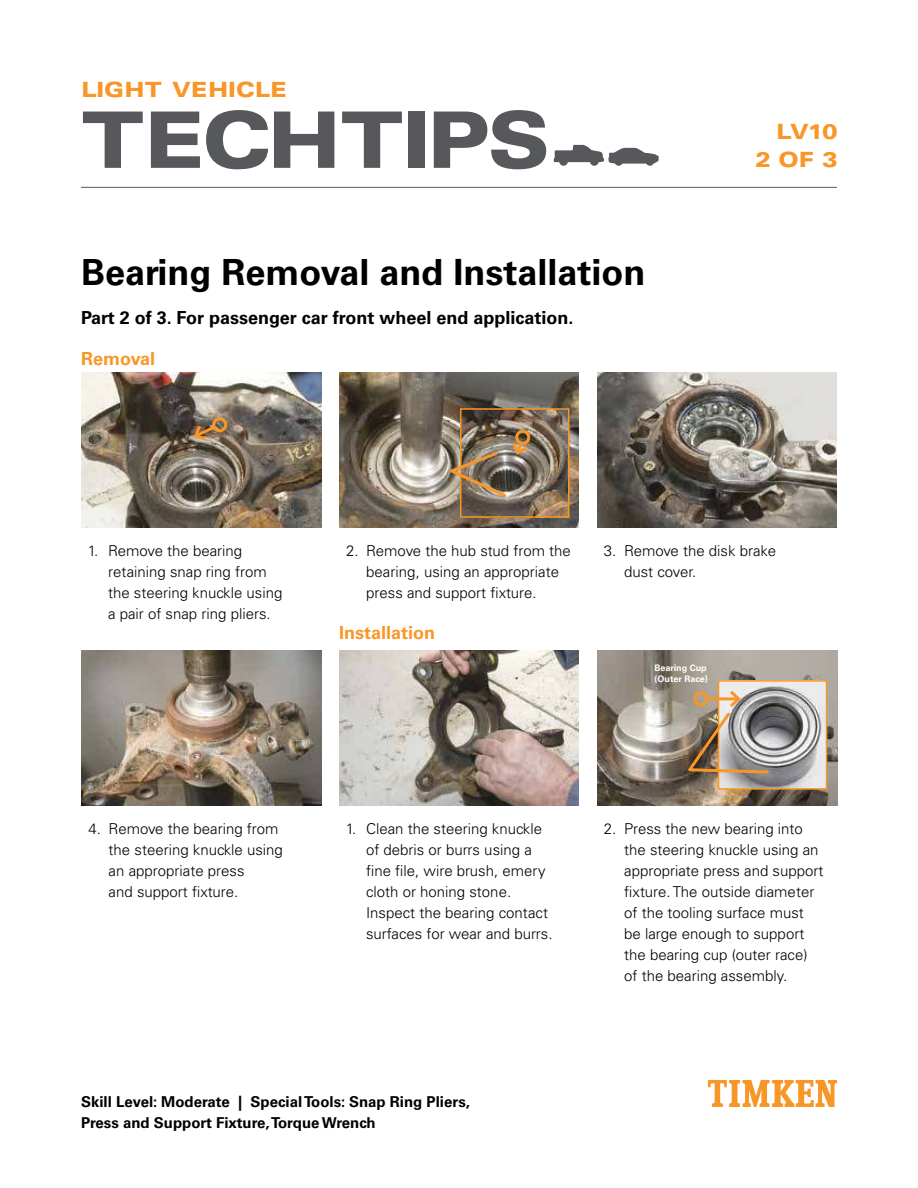
<style>
.page{position:relative;width:918px;height:1188px;background:#fff}
.page>*{position:absolute;margin:0;border:0;box-sizing:border-box;transform-origin:0 0}
.t1{font:900 expanded 78px "Univers LT Std";letter-spacing:-.04em;color:#57585b}
.t2{font:700 36px "Univers LT Std";color:#000}
.t3{font:900 expanded 21px "Univers LT Std";color:#f89728}
.t4{font:700 18px "Univers LT Std";color:#000}
.t5{font:700 18px "Univers LT Std";color:#f89728}
.t6{font:300 15px/21px "Univers LT Std";color:#000}
.t7{font:700 15px/21px "Univers LT Std";color:#000}
.t8{font:700 9px/10.8px "Univers LT Std";color:#fff}
</style>
<div class="page">
<svg style="left:708px;top:1080px;width:129px;height:27px"></svg>
<hr style="left:81px;top:187px;width:756px;height:1px;background:#57585b">
<svg style="left:554px;top:145px;width:105px;height:21px"></svg>
<img style="left:81px;top:373px;width:240px;height:155px">
<img style="left:597px;top:373px;width:240px;height:155px">
<img style="left:81px;top:651px;width:240px;height:155px">
<div style="left:212px;top:417px;width:15px;height:15px;border:3px solid #f89728;border-radius:50%"></div>
<svg style="left:192px;top:422px;width:26px;height:21px"></svg>
<img style="left:339px;top:651px;width:240px;height:155px">
<img style="left:339px;top:373px;width:240px;height:155px">
<img style="left:463px;top:411px;width:103px;height:104px">
<div style="left:460px;top:408px;width:109px;height:110px;border:2px solid #f89728"></div>
<div style="left:515px;top:430px;width:15px;height:15px;border:3px solid #f89728;border-radius:50%"></div>
<img style="left:444px;top:439px;width:87px;height:61px">
<img style="left:597px;top:651px;width:240px;height:155px">
<img style="left:721px;top:683px;width:103px;height:104px">
<div style="left:718px;top:680px;width:109px;height:110px;border:2px solid #f89728"></div>
<img style="left:684px;top:688px;width:86px;height:87px">
<h3 class="t3" style="left:81px;top:77px;width:208px">LIGHT VEHICLE</h3>
<h1 class="t1" style="left:81px;top:95px;width:471px">TECHTIPS</h1>
<h2 class="t2" style="left:81px;top:258px;width:566px">Bearing Removal and Installation</h2>
<p class="t4" style="left:81px;top:310px;width:494px">Part 2 of 3. For passenger car front wheel end application.</p>
<p class="t5" style="left:81px;top:351px;width:75px">Removal</p>
<h3 class="t3" style="left:776px;top:120px;width:63px">LV10</h3>
<h3 class="t3" style="left:755px;top:148px;width:84px">2 OF 3</h3>
<p class="t6" style="left:108px;top:541px;width:176px;text-indent:-20px">1. Remove the bearing retaining snap ring from the steering knuckle using a pair of snap ring pliers.</p>
<p class="t6" style="left:366px;top:541px;width:206px;text-indent:-20px">2. Remove the hub stud from the bearing, using an appropriate press and support fixture.</p>
<p class="t6" style="left:624px;top:541px;width:154px;text-indent:-20px">3. Remove the disk brake dust cover.</p>
<p class="t5" style="left:339px;top:625px;width:98px">Installation</p>
<p class="t8" style="left:655px;top:663px;width:55px">Bearing Cup (Outer Race)</p>
<p class="t6" style="left:366px;top:819px;width:188px;text-indent:-20px">1. Clean the steering knuckle of debris or burrs using a fine file, wire brush, emery cloth or honing stone.<br>Inspect the bearing contact surfaces for wear and burrs.</p>
<p class="t6" style="left:109px;top:819px;width:176px;text-indent:-20px">4. Remove the bearing from the steering knuckle using an appropriate press<br>and support fixture.</p>
<p class="t6" style="left:624px;top:819px;width:201px;text-indent:-20px">2. Press the new bearing into the steering knuckle using an appropriate press and support fixture. The outside diameter of the tooling surface must be large enough to support the bearing cup (outer race) of the bearing assembly.</p>
<p class="t7" style="left:81px;top:1093px;width:391px">Skill Level: Moderate | Special Tools: Snap Ring Pliers,<br>Press and Support Fixture, Torque Wrench</p>
</div>
